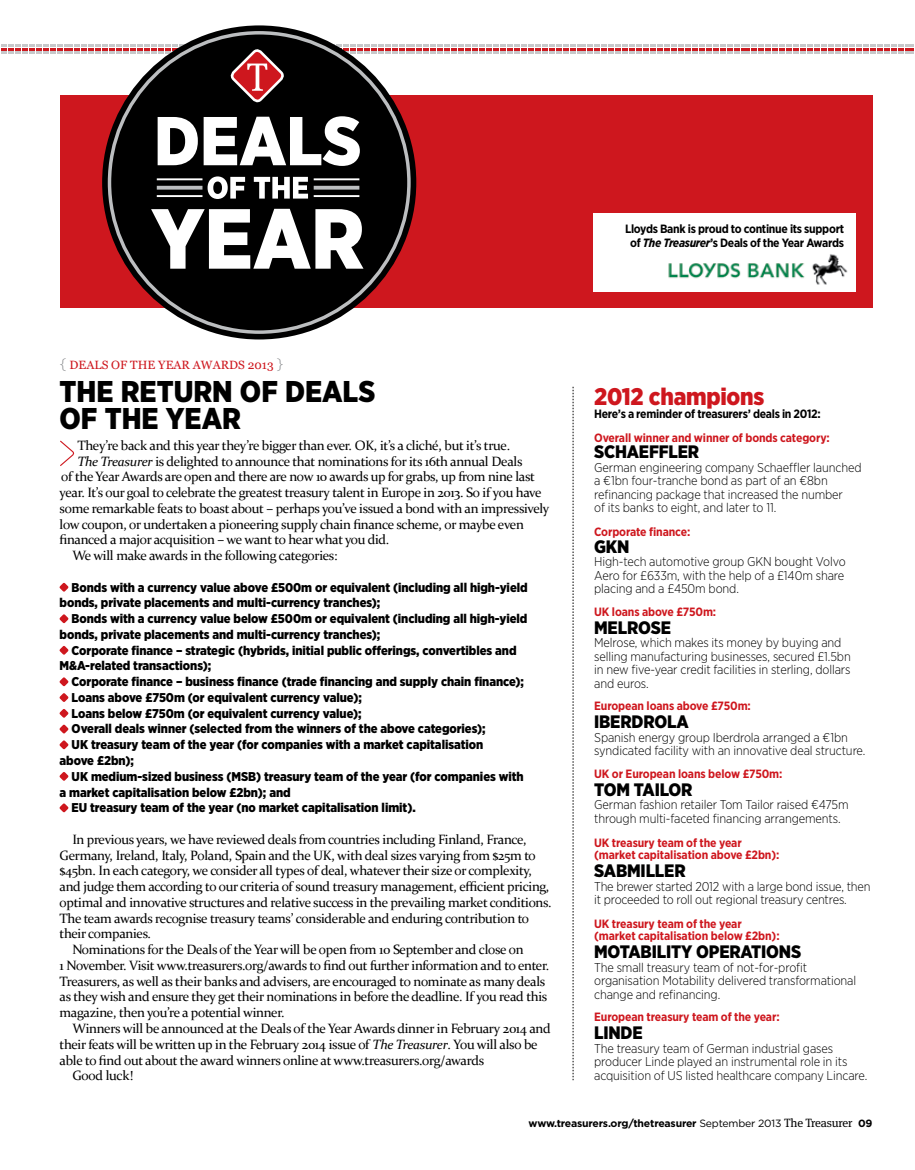
<style>
.page{position:relative;width:915px;height:1170px;background:#fff}
.page>*{position:absolute;margin:0;border:0;box-sizing:border-box;transform-origin:0 0}
.t1{font:900 30px/27px "Gotham Narrow";color:#000}
.t2{font:900 24px "Gotham Narrow";letter-spacing:-.01em;color:#ce171e}
.t3{font:900 18px "Gotham Narrow";letter-spacing:-.01em;color:#000}
.t4{font:13.5px "Constantia";letter-spacing:-.025em;color:#000}
.t5{font:300 12.75px/13.5px "Gotham Narrow";letter-spacing:-.01em;color:#000}
.t6{font:900 12.75px/15.8px "Gotham Narrow";letter-spacing:-.005em;color:#000}
.t7{font:700 12px/12px "Gotham Narrow";letter-spacing:-.01em;color:#ce171e}
.t8{font:700 12px/13.5px "Gotham Narrow";letter-spacing:-.025em;color:#000;text-align:center}
.t9{font:12px "Georgia";color:#ce171e}
.t10{font:700 10.5px "Gotham";letter-spacing:-.02em;color:#000}
.s1{font-style:italic}
.s2{font-family:"Gotham";font-weight:300;font-size:15px;color:#808285}
.s3{font-weight:400}
.s4{font-family:"Meta Serif";font-weight:400;font-size:12px}
</style>
<div class="page">
<div style="left:60px;top:96px;width:812px;height:212px;background:#ce171e"></div>
<div style="left:592px;top:213px;width:263px;height:79px;background:#fff"></div>
<img style="left:668px;top:254px;width:180px;height:31px">
<svg style="left:572px;top:387px;width:1px;height:693px"></svg>
<svg style="left:60px;top:440px;width:15px;height:26px"></svg>
<svg style="left:59px;top:582px;width:10px;height:10px"></svg>
<svg style="left:59px;top:614px;width:10px;height:9px"></svg>
<svg style="left:59px;top:646px;width:10px;height:9px"></svg>
<svg style="left:59px;top:677px;width:10px;height:9px"></svg>
<svg style="left:59px;top:693px;width:10px;height:9px"></svg>
<svg style="left:59px;top:709px;width:10px;height:9px"></svg>
<svg style="left:59px;top:724px;width:10px;height:25px"></svg>
<svg style="left:59px;top:772px;width:10px;height:9px"></svg>
<svg style="left:59px;top:803px;width:10px;height:9px"></svg>
<div style="left:102px;top:25px;width:314px;height:314px;background:#000;border-radius:50%"></div>
<svg style="left:1px;top:45px;width:912px;height:61px"></svg>
<svg style="left:157px;top:116px;width:203px;height:50px"></svg>
<svg style="left:207px;top:176px;width:38px;height:23px"></svg>
<svg style="left:254px;top:177px;width:54px;height:21px"></svg>
<svg style="left:151px;top:209px;width:212px;height:60px"></svg>
<hr style="left:313px;top:178px;width:46px;height:2px;background:#fff">
<svg style="left:313px;top:186px;width:46px;height:4px"></svg>
<hr style="left:313px;top:195px;width:46px;height:2px;background:#fff">
<hr style="left:157px;top:178px;width:45px;height:2px;background:#fff">
<svg style="left:157px;top:186px;width:45px;height:4px"></svg>
<hr style="left:157px;top:195px;width:45px;height:2px;background:#fff">
<p class="t8" style="left:624px;top:222px;width:220px">Lloyds Bank is proud to continue its support of <span class="s1">The Treasurer</span>’s Deals of the Year Awards</p>
<p class="t9" style="left:59px;top:358px;width:226px"><span class="s2">{</span> DEALS OF THE YEAR AWARDS 2013 <span class="s2">}</span></p>
<h1 class="t1" style="left:60px;top:377px;width:317px">The return of Deals of the Year</h1>
<p class="t4" style="left:77px;top:436px;width:434px">They’re back and this year they’re bigger than ever. OK, it’s a cliché, but it’s true.</p>
<p class="t4" style="left:77px;top:452px;width:446px"><span class="s1">The Treasurer</span> is delighted to announce that nominations for its 16th annual Deals</p>
<p class="t4" style="left:61px;top:467px;width:475px">of the Year Awards are open and there are now 10 awards up for grabs, up from nine last</p>
<p class="t4" style="left:60px;top:483px;width:483px">year. It’s our goal to celebrate the greatest treasury talent in Europe in 2013. So if you have</p>
<p class="t4" style="left:60px;top:499px;width:491px">some remarkable feats to boast about – perhaps you’ve issued a bond with an impressively</p>
<p class="t4" style="left:60px;top:515px;width:465px">low coupon, or undertaken a pioneering supply chain finance scheme, or maybe even</p>
<p class="t4" style="left:60px;top:530px;width:331px">financed a major acquisition – we want to hear what you did.</p>
<p class="t4" style="left:72px;top:546px;width:266px">We will make awards in the following categories:</p>
<p class="t6" style="left:60px;top:579px;width:469px;text-indent:12px">Bonds with a currency value above £500m or equivalent (including all high-yield bonds, private placements and multi-currency tranches);</p>
<p class="t6" style="left:60px;top:610px;width:469px;text-indent:12px">Bonds with a currency value below £500m or equivalent (including all high-yield bonds, private placements and multi-currency tranches);</p>
<p class="t6" style="left:60px;top:642px;width:458px;text-indent:12px">Corporate finance – strategic (hybrids, initial public offerings, convertibles and<br>M&amp;A-related transactions);</p>
<p class="t6" style="left:72px;top:673px;width:454px">Corporate finance – business finance (trade financing and supply chain finance);</p>
<p class="t6" style="left:72px;top:689px;width:291px">Loans above £750m (or equivalent currency value);</p>
<p class="t6" style="left:72px;top:705px;width:291px">Loans below £750m (or equivalent currency value);</p>
<p class="t6" style="left:72px;top:721px;width:415px">Overall deals winner (selected from the winners of the above categories);</p>
<p class="t6" style="left:72px;top:736px;width:413px">UK treasury team of the year (for companies with a market capitalisation</p>
<p class="t6" style="left:60px;top:752px;width:76px">above £2bn);</p>
<p class="t6" style="left:72px;top:768px;width:169px">UK medium-sized business (MSB</p>
<p class="t6" style="left:256px;top:768px;width:269px">) treasury team of the year (for companies with</p>
<p class="t6" style="left:60px;top:784px;width:232px">a market capitalisation below £2bn); and</p>
<p class="t6" style="left:72px;top:799px;width:345px">EU treasury team of the year (no market capitalisation limit).</p>
<p class="t4" style="left:72px;top:830px;width:456px">In previous years, we have reviewed deals from countries including Finland, France,</p>
<p class="t4" style="left:60px;top:845px;width:477px">Germany, Ireland, Italy, Poland, Spain and the UK, with deal sizes varying from $25m to</p>
<p class="t4" style="left:60px;top:861px;width:473px">$45bn. In each category, we consider all types of deal, whatever their size or complexity,</p>
<p class="t4" style="left:60px;top:877px;width:491px">and judge them according to our criteria of sound treasury management, efficient pricing,</p>
<p class="t4" style="left:60px;top:893px;width:493px">optimal and innovative structures and relative success in the prevailing market conditions.</p>
<p class="t4" style="left:60px;top:908px;width:471px">The team awards recognise treasury teams’ considerable and enduring contribution to</p>
<p class="t4" style="left:60px;top:924px;width:93px">their companies.</p>
<p class="t4" style="left:72px;top:940px;width:452px">Nominations for the Deals of the Year will be open from 10 September and close on</p>
<p class="t4" style="left:60px;top:956px;width:491px">1 November. Visit www.treasurers.org/awards to find out further information and to enter.</p>
<p class="t4" style="left:60px;top:971px;width:487px">Treasurers, as well as their banks and advisers, are encouraged to nominate as many deals</p>
<p class="t4" style="left:60px;top:987px;width:489px">as they wish and ensure they get their nominations in before the deadline. If you read this</p>
<p class="t4" style="left:60px;top:1003px;width:226px">magazine, then you’re a potential winner.</p>
<p class="t4" style="left:72px;top:1019px;width:479px">Winners will be announced at the Deals of the Year Awards dinner in February 2014 and</p>
<p class="t4" style="left:60px;top:1034px;width:479px">their feats will be written up in the February 2014 issue of <span class="s1">The Treasurer</span>. You will also be</p>
<p class="t4" style="left:60px;top:1050px;width:426px">able to find out about the award winners online at www.treasurers.org/awards</p>
<p class="t4" style="left:72px;top:1066px;width:62px">Good luck!</p>
<h2 class="t2" style="left:594px;top:380px;width:172px">2012 champions</h2>
<p class="t8" style="left:594px;top:407px;width:228px">Here’s a reminder of treasurers’ deals in 2012:</p>
<p class="t7" style="left:594px;top:431px;width:237px">Overall winner and winner of bonds category:</p>
<h3 class="t3" style="left:594px;top:440px;width:106px">Schaeffler</h3>
<p class="t5" style="left:594px;top:460px;width:269px">German engineering company Schaeffler launched a €1bn four-tranche bond as part of an €8bn refinancing package that increased the number<br>of its banks to eight, and later to 11.</p>
<p class="t7" style="left:594px;top:526px;width:98px">Corporate finance:</p>
<h3 class="t3" style="left:594px;top:534px;width:13px">GKN</h3>
<p class="t5" style="left:594px;top:554px;width:253px;text-align:justify">H igh-tech automotive group GKN bought Volvo Aero for £633m, with the help of a £140m share placing and a £450m bond.</p>
<p class="t7" style="left:594px;top:605px;width:124px">UK loans above £750m:</p>
<h3 class="t3" style="left:594px;top:615px;width:78px">Melrose</h3>
<p class="t5" style="left:594px;top:635px;width:258px">Melrose, which makes its money by buying and selling manufacturing businesses, secured £1.5bn in new five-year credit facilities in sterling, dollars and euros.</p>
<p class="t7" style="left:594px;top:700px;width:158px">European loans above £750m:</p>
<h3 class="t3" style="left:594px;top:710px;width:96px">Iberdrola</h3>
<p class="t5" style="left:594px;top:730px;width:273px">Spanish energy group Iberdrola arranged a €1bn syndicated facility with an innovative deal structure.</p>
<p class="t7" style="left:594px;top:767px;width:190px">UK or European loans below £750m:</p>
<h3 class="t3" style="left:594px;top:777px;width:100px">Tom Tailor</h3>
<p class="t5" style="left:594px;top:797px;width:256px">German fashion retailer Tom Tailor raised €475m through multi-faceted financing arrangements.</p>
<p class="t7" style="left:594px;top:836px;width:187px">UK treasury team of the year (market capitalisation above £2bn):</p>
<h3 class="t3" style="left:594px;top:858px;width:13px">SABM</h3>
<h3 class="t3" style="left:640px;top:858px;width:46px">iller</h3>
<p class="t5" style="left:594px;top:878px;width:278px">The brewer started 2012 with a large bond issue, then it proceeded to roll out regional treasury centres.</p>
<p class="t7" style="left:594px;top:917px;width:187px">UK treasury team of the year (market capitalisation below £2bn):</p>
<h3 class="t3" style="left:594px;top:939px;width:208px">Motability Operations</h3>
<p class="t5" style="left:594px;top:959px;width:263px">The small treasury team of not-for-profit organisation Motability delivered transformational change and refinancing.</p>
<p class="t7" style="left:594px;top:1010px;width:187px">European treasury team of the year:</p>
<h3 class="t3" style="left:594px;top:1020px;width:50px">Linde</h3>
<p class="t5" style="left:594px;top:1040px;width:274px">The treasury team of German industrial gases producer Linde played an instrumental role in its acquisition of US listed healthcare company Lincare.</p>
<p class="t10" style="left:528px;top:1116px;width:345px">www.treasurers.org/thetreasurer <span class="s3">September 2013</span> <span class="s4">The Treasurer</span> 09</p>
</div>
